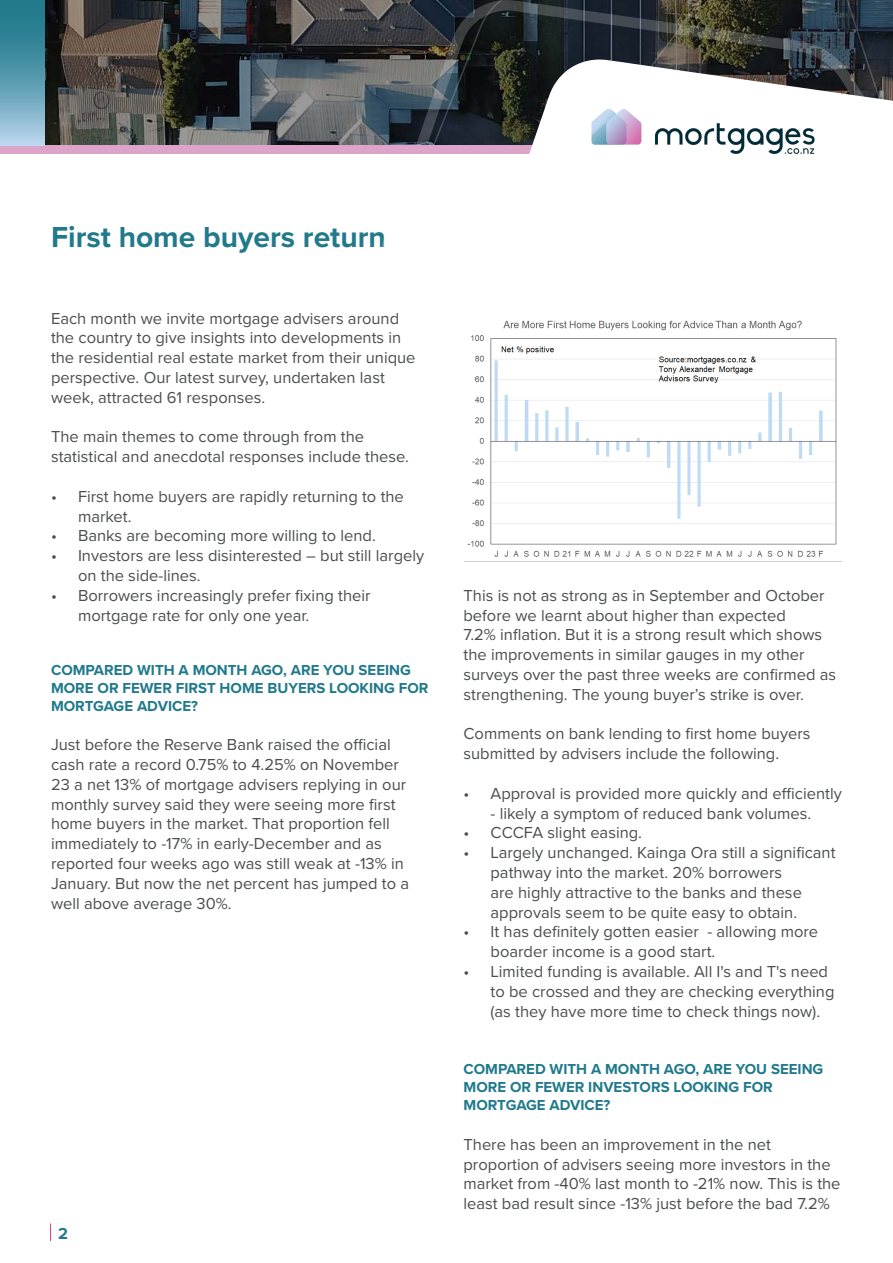
<style>
.page{position:relative;width:893px;height:1263px;background:#fff}
.page>*{position:absolute;margin:0;border:0;box-sizing:border-box;transform-origin:0 0}
.Heading_lge{font:700 30px "Proxima Nova";color:#217a8c}
.Copy{font:16.5px/19.8px "Proxima Nova";color:#4c4e4e}
.t1{font:700 16.5px "Proxima Nova";color:#217a8c}
.Copy-2{font:700 15px/18px "Proxima Nova";color:#217a8c}
</style>
<div class="page">
<svg style="left:50px;top:1223px;width:1px;height:18px"></svg>
<img style="left:45px;top:0;width:300px;height:146px">
<svg style="left:345px;top:0;width:132px;height:146px;background:#454b50"></svg>
<div style="left:0;top:146px;width:893px;height:8px;background:#dca4c9"></div>
<svg style="left:0;top:0;width:45px;height:146px;background:#5b9cb1"></svg>
<svg style="left:477px;top:0;width:416px;height:56px;background:#2e3436"></svg>
<svg style="left:450px;top:56px;width:443px;height:98px"></svg>
<img style="left:587px;top:99px;width:232px;height:55px">
<img style="left:464px;top:320px;width:378px;height:242px">
<p class="Heading_lge" style="left:51px;top:215px;width:336px">First home buyers return</p>
<p class="Copy" style="left:51px;top:307px;width:366px">Each month we invite mortgage advisers around the country to give insights into developments in the residential real estate market from their unique perspective. Our latest survey, undertaken last week, attracted 61 responses.</p>
<p class="Copy" style="left:51px;top:426px;width:360px">The main themes to come through from the statistical and anecdotal responses include these.</p>
<p class="Copy" style="left:78px;top:486px;width:327px;text-indent:-27px">• First home buyers are rapidly returning to the market.</p>
<p class="Copy" style="left:51px;top:525px;width:326px">• Banks are becoming more willing to lend.</p>
<p class="Copy" style="left:78px;top:545px;width:348px;text-indent:-27px">• Investors are less disinterested – but still largely on the side-lines.</p>
<p class="Copy" style="left:78px;top:585px;width:294px;text-indent:-27px">• Borrowers increasingly prefer fixing their mortgage rate for only one year.</p>
<p class="Copy-2" style="left:51px;top:660px;width:379px">COMPARED WITH A MONTH AGO, ARE YOU SEEING<br>MORE OR FEWER FIRST HOME BUYERS LOOKING FOR<br>MORTGAGE ADVICE?</p>
<p class="Copy" style="left:51px;top:734px;width:359px">Just before the Reserve Bank raised the official cash rate a record 0.75% to 4.25% on November 23 a net 13% of mortgage advisers replying in our monthly survey said they were seeing more first home buyers in the market. That proportion fell immediately to -17% in early-December and as reported four weeks ago was still weak at -13% in January. But now the net percent has jumped to a well above average 30%.</p>
<p class="t1" style="left:58px;top:1221px;width:11px">2</p>
<p class="Copy" style="left:463px;top:585px;width:374px">This is not as strong as in September and October before we learnt about higher than expected<br>7.2% inflation. But it is a strong result which shows the improvements in similar gauges in my other surveys over the past three weeks are confirmed as strengthening. The young buyer’s strike is over.</p>
<p class="Copy" style="left:463px;top:723px;width:348px">Comments on bank lending to first home buyers submitted by advisers include the following.</p>
<p class="Copy" style="left:463px;top:783px;width:380px">• Approval is provided more quickly and efficiently</p>
<p class="Copy" style="left:490px;top:802px;width:322px">- likely a symptom of reduced bank volumes.</p>
<p class="Copy" style="left:463px;top:822px;width:180px">• CCCFA slight easing.</p>
<p class="Copy" style="left:490px;top:842px;width:346px;text-indent:-27px">• Largely unchanged. Kainga Ora still a significant pathway into the market. 20% borrowers<br>are highly attractive to the banks and these approvals seem to be quite easy to obtain.</p>
<p class="Copy" style="left:490px;top:921px;width:329px;text-indent:-27px">• It has definitely gotten easier - allowing more boarder income is a good start.</p>
<p class="Copy" style="left:490px;top:961px;width:345px;text-indent:-27px">• Limited funding is available. All I's and T's need to be crossed and they are checking everything (as they have more time to check things now).</p>
<p class="Copy-2" style="left:463px;top:1060px;width:361px">COMPARED WITH A MONTH AGO, ARE YOU SEEING<br>MORE OR FEWER INVESTORS LOOKING FOR<br>MORTGAGE ADVICE?</p>
<p class="Copy" style="left:463px;top:1134px;width:379px">There has been an improvement in the net proportion of advisers seeing more investors in the market from -40% last month to -21% now. This is the least bad result since -13% just before the bad 7.2%</p>
</div>
